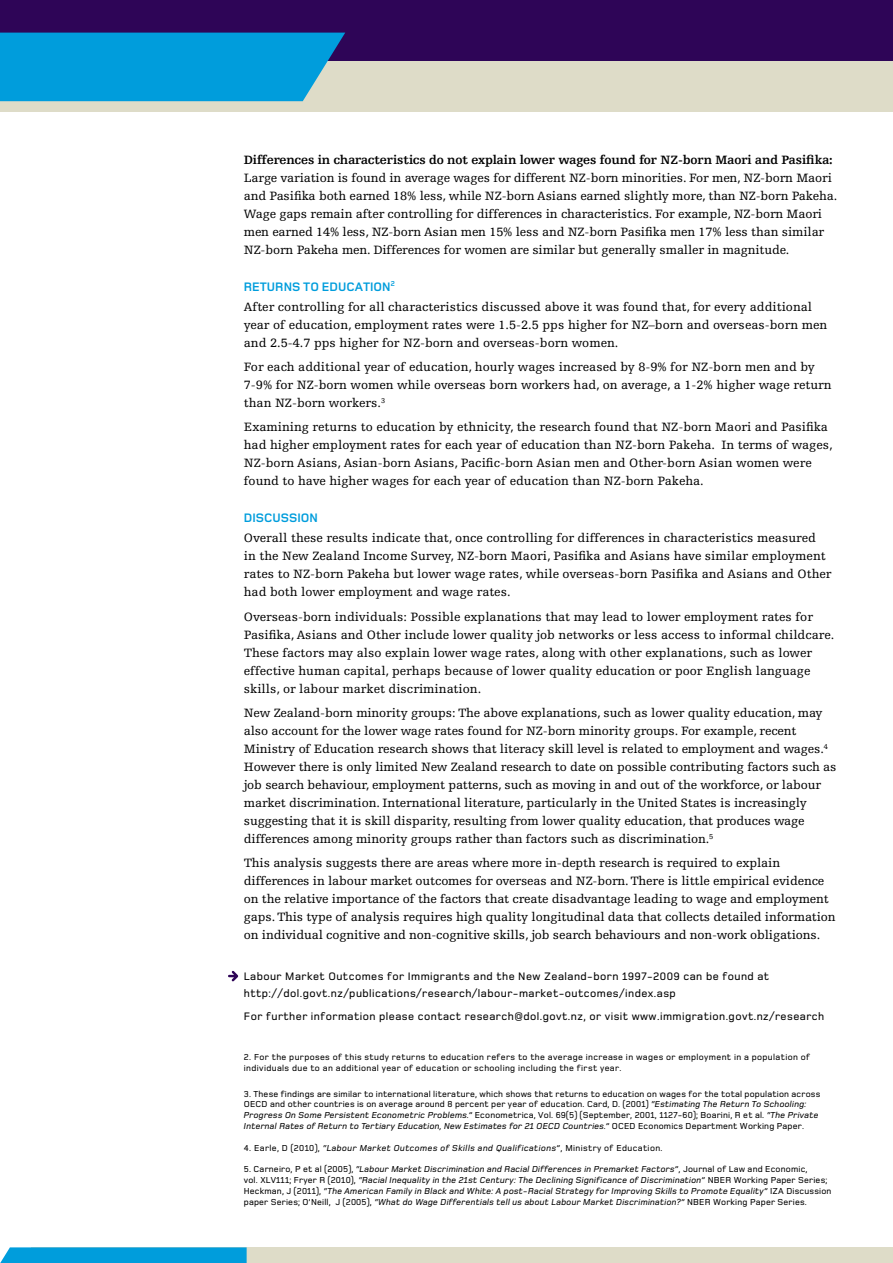
<style>
.page{position:relative;width:893px;height:1263px;background:#fff}
.page>*{position:absolute;margin:0;border:0;box-sizing:border-box;transform-origin:0 0}
.t1{font:12.75px/18px "Egyptienne F";letter-spacing:-.01em;color:#000}
.t2{font:700 12.75px "Egyptienne F";letter-spacing:-.01em;color:#000}
.t3{font:700 12.75px "Foundry Monoline";color:#009ddc}
.t4{font:500 11.25px/16.5px "Foundry Monoline";letter-spacing:.04em;color:#000}
.t5{font:italic 9px/10.8px "Foundry Monoline Med";letter-spacing:.02em;color:#000}
.t6{font:500 9px/10.8px "Foundry Monoline";letter-spacing:.02em;color:#000}
.t7{font:500 9px/10.8px "Foundry Monoline";letter-spacing:.04em;color:#000}
.t8{font:italic 9px "Foundry Monoline Med";letter-spacing:.04em;color:#000}
.s1{font-family:"Foundry Monoline Med";font-weight:400;font-style:italic}
.s2{font-family:"Foundry Monoline";font-weight:500;font-style:normal}
</style>
<div class="page">
<div style="left:31px;top:1247px;width:862px;height:16px;background:#dedcc8"></div>
<svg style="left:0;top:1247px;width:247px;height:16px;background:#0ba0dc"></svg>
<div style="left:0;top:0;width:893px;height:82px;background:#2e0557"></div>
<div style="left:0;top:61px;width:893px;height:51px;background:#dedcc8"></div>
<div style="left:0;top:33px;width:345px;height:68px;background:#009ddc"></div>
<svg style="left:228px;top:971px;width:10px;height:10px"></svg>
<p class="t2" style="left:244px;top:153px;width:590px">Differences in characteristics do not explain lower wages found for NZ-born Maori and Pasifika:</p>
<p class="t1" style="left:244px;top:169px;width:595px">Large variation is found in average wages for different NZ-born minorities. For men, NZ-born Maori and Pasifika both earned 18% less, while NZ-born Asians earned slightly more, than NZ-born Pakeha.<br>Wage gaps remain after controlling for differences in characteristics. For example, NZ-born Maori men earned 14% less, NZ-born Asian men 15% less and NZ-born Pasifika men 17% less than similar NZ-born Pakeha men. Differences for women are similar but generally smaller in magnitude.</p>
<p class="t3" style="left:244px;top:279px;width:152px">RETURNS TO EDUCATION<sup>2</sup></p>
<p class="t1" style="left:244px;top:298px;width:585px">After controlling for all characteristics discussed above it was found that, for every additional year of education, employment rates were 1.5-2.5 pps higher for NZ–born and overseas-born men and 2.5-4.7 pps higher for NZ-born and overseas-born women.</p>
<p class="t1" style="left:244px;top:358px;width:589px">For each additional year of education, hourly wages increased by 8-9% for NZ-born men and by<br>7-9% for NZ-born women while overseas born workers had, on average, a 1-2% higher wage return than NZ-born workers.<sup>3</sup></p>
<p class="t1" style="left:244px;top:418px;width:590px">Examining returns to education by ethnicity, the research found that NZ-born Maori and Pasifika had higher employment rates for each year of education than NZ-born Pakeha. In terms of wages, NZ-born Asians, Asian-born Asians, Pacific-born Asian men and Other-born Asian women were found to have higher wages for each year of education than NZ-born Pakeha.</p>
<p class="t3" style="left:244px;top:511px;width:76px">DISCUSSION</p>
<p class="t1" style="left:244px;top:529px;width:589px">Overall these results indicate that, once controlling for differences in characteristics measured<br>in the New Zealand Income Survey, NZ-born Maori, Pasifika and Asians have similar employment rates to NZ-born Pakeha but lower wage rates, while overseas-born Pasifika and Asians and Other had both lower employment and wage rates.</p>
<p class="t1" style="left:244px;top:607px;width:592px">Overseas-born individuals: Possible explanations that may lead to lower employment rates for Pasifika, Asians and Other include lower quality job networks or less access to informal childcare.<br>These factors may also explain lower wage rates, along with other explanations, such as lower effective human capital, perhaps because of lower quality education or poor English language skills, or labour market discrimination.</p>
<p class="t1" style="left:244px;top:704px;width:594px">New Zealand-born minority groups: The above explanations, such as lower quality education, may also account for the lower wage rates found for NZ-born minority groups. For example, recent Ministry of Education research shows that literacy skill level is related to employment and wages.<sup>4<br></sup>However there is only limited New Zealand research to date on possible contributing factors such as job search behaviour, employment patterns, such as moving in and out of the workforce, or labour market discrimination. International literature, particularly in the United States is increasingly suggesting that it is skill disparity, resulting from lower quality education, that produces wage differences among minority groups rather than factors such as discrimination.<sup>5</sup></p>
<p class="t1" style="left:244px;top:854px;width:593px">This analysis suggests there are areas where more in-depth research is required to explain differences in labour market outcomes for overseas and NZ-born. There is little empirical evidence on the relative importance of the factors that create disadvantage leading to wage and employment gaps. This type of analysis requires high quality longitudinal data that collects detailed information on individual cognitive and non-cognitive skills, job search behaviours and non-work obligations.</p>
<p class="t4" style="left:244px;top:968px;width:527px">Labour Market Outcomes for Immigrants and the New Zealand-born 1997-2009 can be found at http://dol.govt.nz/publications/research/labour-market-outcomes/index.asp</p>
<p class="t4" style="left:244px;top:1007px;width:582px">For further information please contact research@dol.govt.nz, or visit www.immigration.govt.nz/research</p>
<p class="t7" style="left:244px;top:1051px;width:568px">2. For the purposes of this study returns to education refers to the average increase in wages or employment in a population of individuals due to an additional year of education or schooling including the first year.</p>
<p class="t6" style="left:244px;top:1088px;width:578px">3. These findings are similar to international literature, which shows that returns to education on wages for the total population across<br>OECD</p>
<p class="t6" style="left:244px;top:1099px;width:576px;text-indent:26px">and other countries is on average around 8 percent per year of education. Card, D . (2001) <span class="s1">“Estimating The Return To Schooling:<br>Progress On Some Persistent Econometric Problems.”</span> E conometrica, Vol. 69(5) (September, 2001, 1127-60); B oarini, R et al. <span class="s1">“The Private</span></p>
<p class="t5" style="left:244px;top:1120px;width:375px">Internal Rates of Return to Tertiary Education, New Estimates for 21 OECD Countries.” <span class="s2">OCED</span></p>
<p class="t6" style="left:638px;top:1120px;width:167px">Economics Department Working Paper.</p>
<p class="t8" style="left:244px;top:1143px;width:420px"><span class="s2">4. E arle, D (2010),</span> “Labour Market Outcomes of Skills and Qualifications”<span class="s2">, Ministry of E ducation.</span></p>
<p class="t5" style="left:244px;top:1164px;width:565px"><span class="s2">5. Carneiro, P et al (2005),</span> “Labour Market Discrimination and Racial Differences in Premarket Factors”<span class="s2">, Journal of Law and Economic, vol. XLV111; Fryer R (2010),</span> “Racial Inequality in the 21st Century: The Declining Significance of Discrimination” <span class="s2">NBER</span></p>
<p class="t6" style="left:734px;top:1174px;width:95px">Working Paper Series;</p>
<p class="t5" style="left:244px;top:1185px;width:589px"><span class="s2">H eckman, J (2011),</span> “The American Family in Black and White: A post-Racial Strategy for Improving Skills to Promote Equality” <span class="s2">IZA D iscussion paper Series; O’N eill, J (2005),</span> “What do Wage Differentials tell us about Labour Market Discrimination?” <span class="s2">NBER</span></p>
<p class="t6" style="left:713px;top:1196px;width:95px">Working Paper Series.</p>
</div>
